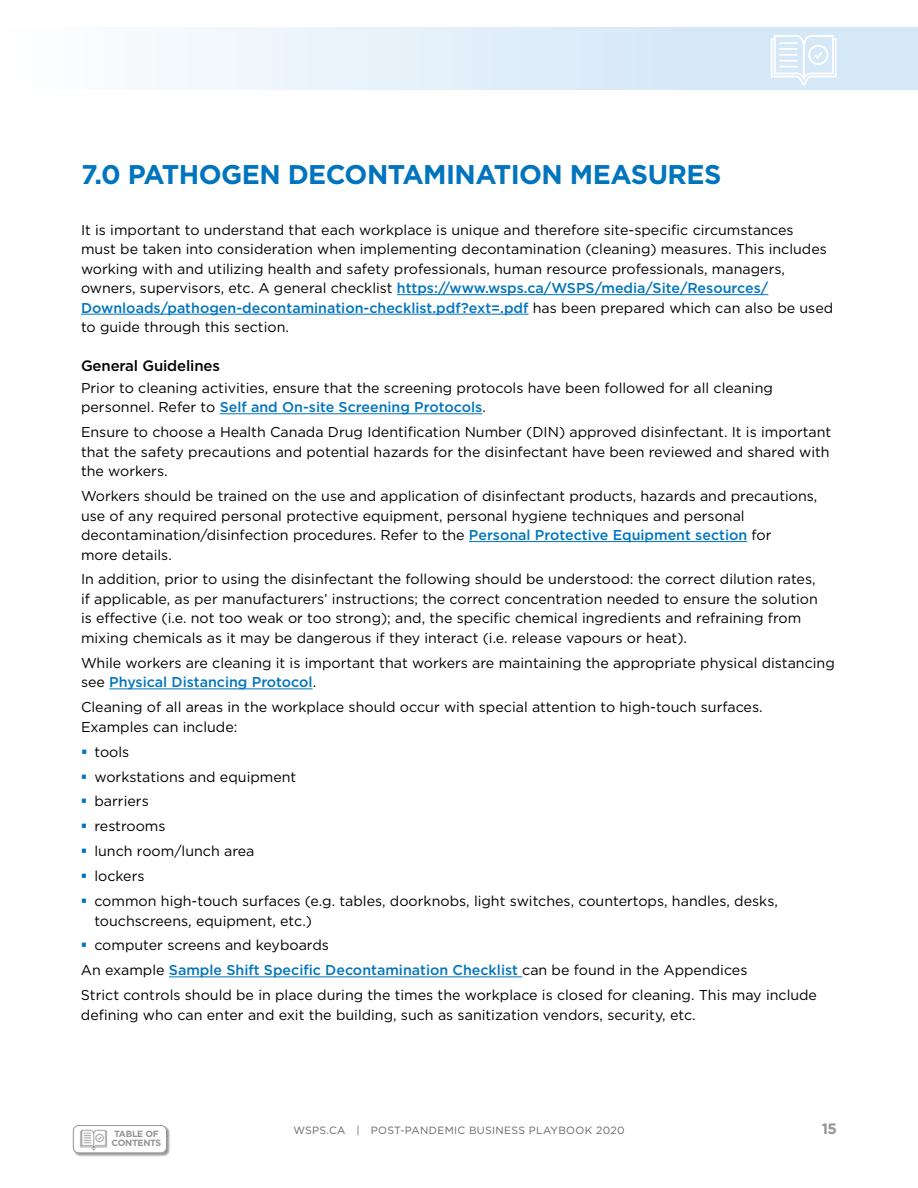
<style>
.page{position:relative;width:918px;height:1188px;background:#fff}
.page>*{position:absolute;margin:0;border:0;box-sizing:border-box;transform-origin:0 0}
.t1{font:700 27px "Gotham";letter-spacing:-.02em;color:#0075be}
.t2{font:500 15px "Gotham";letter-spacing:-.01em;color:#000}
.t3{font:700 15px "Gotham";color:#939598}
.t4{font:14.25px/19.5px "Gotham";color:#000}
.t5{font:500 14.25px "Gotham";color:#0075be}
.t6{font:10.5px "Gotham";letter-spacing:.03em;color:#636466}
.t7{font:700 9px "Gotham";letter-spacing:-.03em;color:#939598}
.s1{font-weight:500;color:#0075be}
.s2{font-weight:400;color:#000}
</style>
<div class="page">
<div style="left:0;top:27px;width:918px;height:62px;background:linear-gradient(to right,#fcfdfe,#cee4f7)"></div>
<svg style="left:771px;top:35px;width:65px;height:51px"></svg>
<div style="left:73px;top:1125px;width:97px;height:32px;background:#000;opacity:.4"></div>
<div style="left:73px;top:1126px;width:93px;height:27px;background:#fff;border-radius:5px"></div>
<div style="left:73px;top:1125px;width:94px;height:28px;border:1px solid #939598;border-radius:5px"></div>
<img style="left:77px;top:1129px;width:33px;height:25px">
<hr style="left:397px;top:294px;width:371px;height:1px;background:#0075be">
<hr style="left:81px;top:314px;width:448px;height:1px;background:#0075be">
<hr style="left:220px;top:413px;width:262px;height:1px;background:#0075be">
<hr style="left:469px;top:541px;width:278px;height:1px;background:#0075be">
<hr style="left:109px;top:689px;width:204px;height:1px;background:#0075be">
<hr style="left:169px;top:977px;width:353px;height:1px;background:#0075be">
<h1 class="t1" style="left:81px;top:156px;width:642px">7.0 PATHOGEN DECONTAMINATION MEASURES</h1>
<p class="t4" style="left:81px;top:220px;width:754px">It is important to understand that each workplace is unique and therefore site-specific circumstances<br>must be taken into consideration when implementing decontamination (cleaning) measures. This includes working with and utilizing health and safety professionals, human resource professionals, managers, owners, supervisors, etc. A general checklist <span class="s1">https://www.wsps.ca/WSPS/media/Site/Resources/ Downloads/pathogen-decontamination-checklist.pdf?ext=.pdf</span> has been prepared which can also be used to guide through this section.</p>
<p class="t2" style="left:81px;top:356px;width:140px">General Guidelines</p>
<p class="t4" style="left:81px;top:378px;width:693px">Prior to cleaning activities, ensure that the screening protocols have been followed for all cleaning personnel. Refer to <span class="s1">Self and On-site Screening Protocols</span>.</p>
<p class="t4" style="left:81px;top:422px;width:752px;text-align:justify">Ensure to choose a Health Canada Drug Identification Number (DIN) approved disinfectant. It is important that the safety precautions and potential hazards for the disinfectant have been reviewed and shared with the workers.</p>
<p class="t4" style="left:81px;top:486px;width:738px">Workers should be trained on the use and application of disinfectant products, hazards and precautions, use of any required personal protective equipment, personal hygiene techniques and personal decontamination/disinfection procedures. Refer to the <span class="s1">Personal Protective Equipment section</span> for<br>more details.</p>
<p class="t4" style="left:81px;top:569px;width:738px">In addition, prior to using the disinfectant the following should be understood: the correct dilution rates, if applicable, as per manufacturers’ instructions; the correct concentration needed to ensure the solution is effective (i.e. not too weak or too strong); and, the specific chemical ingredients and refraining from mixing chemicals as it may be dangerous if they interact (i.e. release vapours or heat).</p>
<p class="t4" style="left:81px;top:653px;width:755px">While workers are cleaning it is important that workers are maintaining the appropriate physical distancing see <span class="s1">Physical Distancing Protocol</span>.</p>
<p class="t4" style="left:81px;top:697px;width:683px">Cleaning of all areas in the workplace should occur with special attention to high-touch surfaces.<br>Examples can include:</p>
<p class="t4" style="left:94px;top:739px;width:685px;line-height:24.9px">tools<br>workstations and equipment<br>barriers<br>restrooms<br>lunch room/lunch area<br>lockers<br>common high-touch surfaces (e.g. tables, doorknobs, light switches, countertops, handles, desks,</p>
<p class="t4" style="left:94px;top:910px;width:219px">touchscreens, equipment, etc.)</p>
<p class="t4" style="left:94px;top:935px;width:236px">computer screens and keyboards</p>
<p class="t5" style="left:81px;top:961px;width:668px"><span class="s2">An example</span> Sample Shift Specific Decontamination Checklist <span class="s2">can be found in the Appendices</span></p>
<p class="t4" style="left:81px;top:985px;width:738px">Strict controls should be in place during the times the workplace is closed for cleaning. This may include</p>
<p class="t4" style="left:81px;top:1005px;width:616px">defining who can enter and exit the building, such as sanitization vendors, security, etc.</p>
<p class="t7" style="left:114px;top:1128px;width:46px">TABLE OF</p>
<p class="t6" style="left:293px;top:1124px;width:333px">WSPS.CA | POST-PANDEMIC BUSINESS PLAYBOOK 2020</p>
<p class="t3" style="left:822px;top:1119px;width:17px">15</p>
<p class="t7" style="left:112px;top:1137px;width:51px">CONTENTS</p>
</div>
